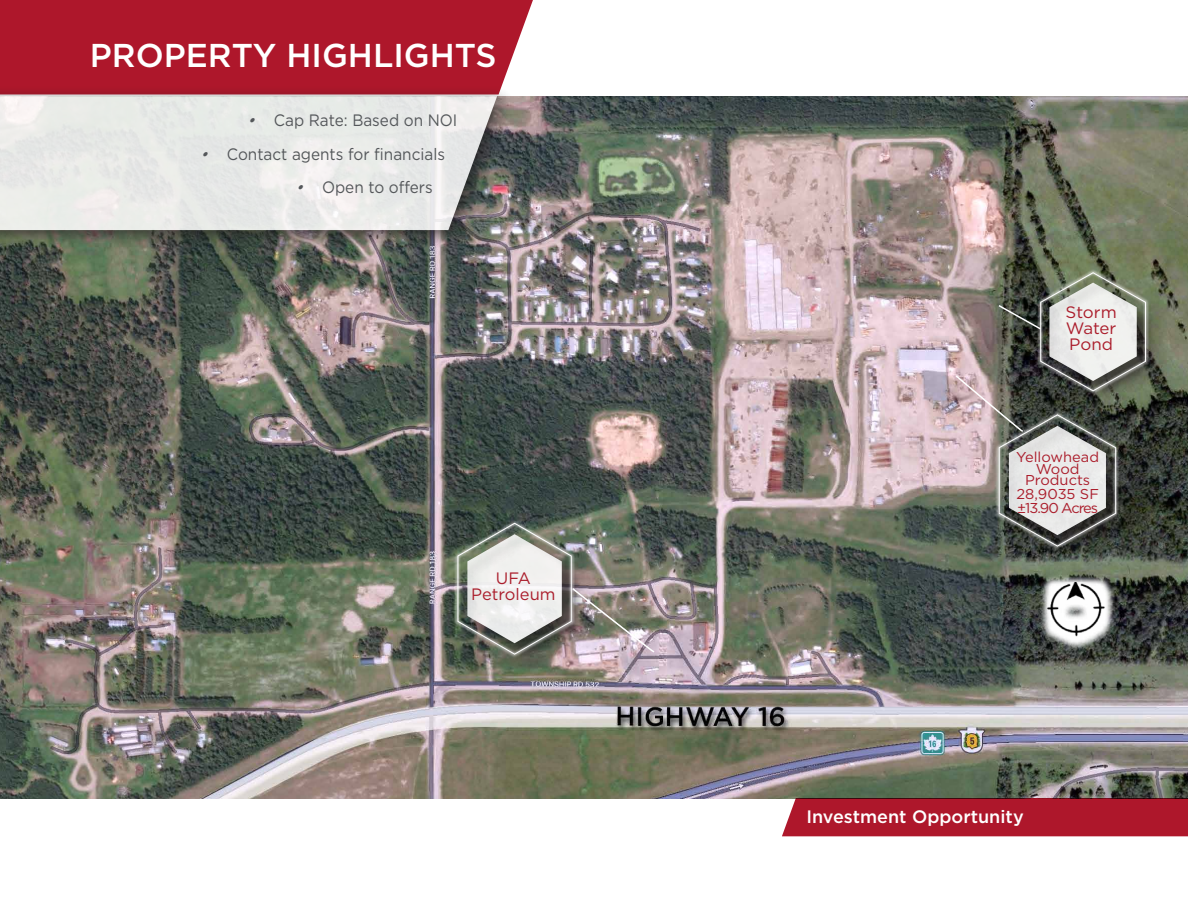
<style>
.page{position:relative;width:1188px;height:918px;background:#fff}
.page>*{position:absolute;margin:0;border:0;box-sizing:border-box;transform-origin:0 0}
.t1{font:500 33px "Gotham";color:#fff}
.Body_Text{font:500 18px "Gotham";color:#fff}
.t2{font:16.5px "Gotham";color:#54575a;scale:.93 1}
.Body_Text-2{font:16.5px "Gotham";color:#ab1e2c}
.Body_Text-3{font:14.25px "Gotham";color:#ab1e2c}
.Body_Text-4{font:14.25px "Gotham";letter-spacing:-.07em;color:#ab1e2c}
.s1{font-style:italic}
</style>
<div class="page">
<img style="left:0;top:96px;width:1188px;height:702px">
<div style="left:0;top:0;width:533px;height:86px;background:#ae172b"></div>
<svg style="left:1039px;top:574px;width:76px;height:77px;background:#676c66"></svg>
<img style="left:1048px;top:583px;width:60px;height:66px">
<div style="left:459px;top:526px;width:136px;height:151px;background:#231f20;opacity:.75"></div>
<div style="left:454px;top:520px;width:121px;height:138px;background:#fff;opacity:.8"></div>
<img style="left:457px;top:522px;width:199px;height:133px">
<div style="left:1001px;top:417px;width:138px;height:151px;background:#231f20;opacity:.75"></div>
<div style="left:996px;top:411px;width:124px;height:139px;background:#fff;opacity:.8"></div>
<div style="left:1042px;top:275px;width:125px;height:136px;background:#231f20;opacity:.75"></div>
<div style="left:1037px;top:269px;width:112px;height:126px;background:#fff;opacity:.8"></div>
<svg style="left:955px;top:272px;width:191px;height:275px;background:#898883"></svg>
<div style="left:0;top:86px;width:515px;height:164px;background:#231f20;opacity:.85"></div>
<svg style="left:0;top:96px;width:497px;height:134px;background:#e2e3e1"></svg>
<div style="left:782px;top:798px;width:406px;height:38px;background:#ae172b"></div>
<p class="t1" style="left:90px;top:34px;width:408px">PROPERTY HIGHLIGHTS</p>
<p class="t2" style="left:247px;top:110px;width:228px"><span class="s1">•</span> Cap Rate: Based on NOI</p>
<p class="t2" style="left:200px;top:143px;width:265px"><span class="s1">•</span> Contact agents for financials</p>
<p class="t2" style="left:295px;top:177px;width:150px"><span class="s1">•</span> Open to offers</p>
<p class="Body_Text-2" style="left:496px;top:568px;width:37px">UFA</p>
<p class="Body_Text-2" style="left:471px;top:584px;width:86px">Petroleum</p>
<p class="Body_Text-2" style="left:1066px;top:301px;width:53px">Storm</p>
<p class="Body_Text-2" style="left:1066px;top:317px;width:52px">Water</p>
<p class="Body_Text-2" style="left:1069px;top:333px;width:45px">Pond</p>
<p class="Body_Text-3" style="left:1016px;top:447px;width:84px">Yellowhead</p>
<p class="Body_Text-3" style="left:1036px;top:459px;width:45px">Wood</p>
<p class="Body_Text-3" style="left:1025px;top:471px;width:67px">Products</p>
<p class="Body_Text-3" style="left:1016px;top:485px;width:84px">28,9035 SF</p>
<p class="Body_Text-4" style="left:1017px;top:499px;width:83px">±13.90 Acres</p>
<p class="Body_Text" style="left:806px;top:805px;width:219px">Investment Opportunity</p>
</div>
